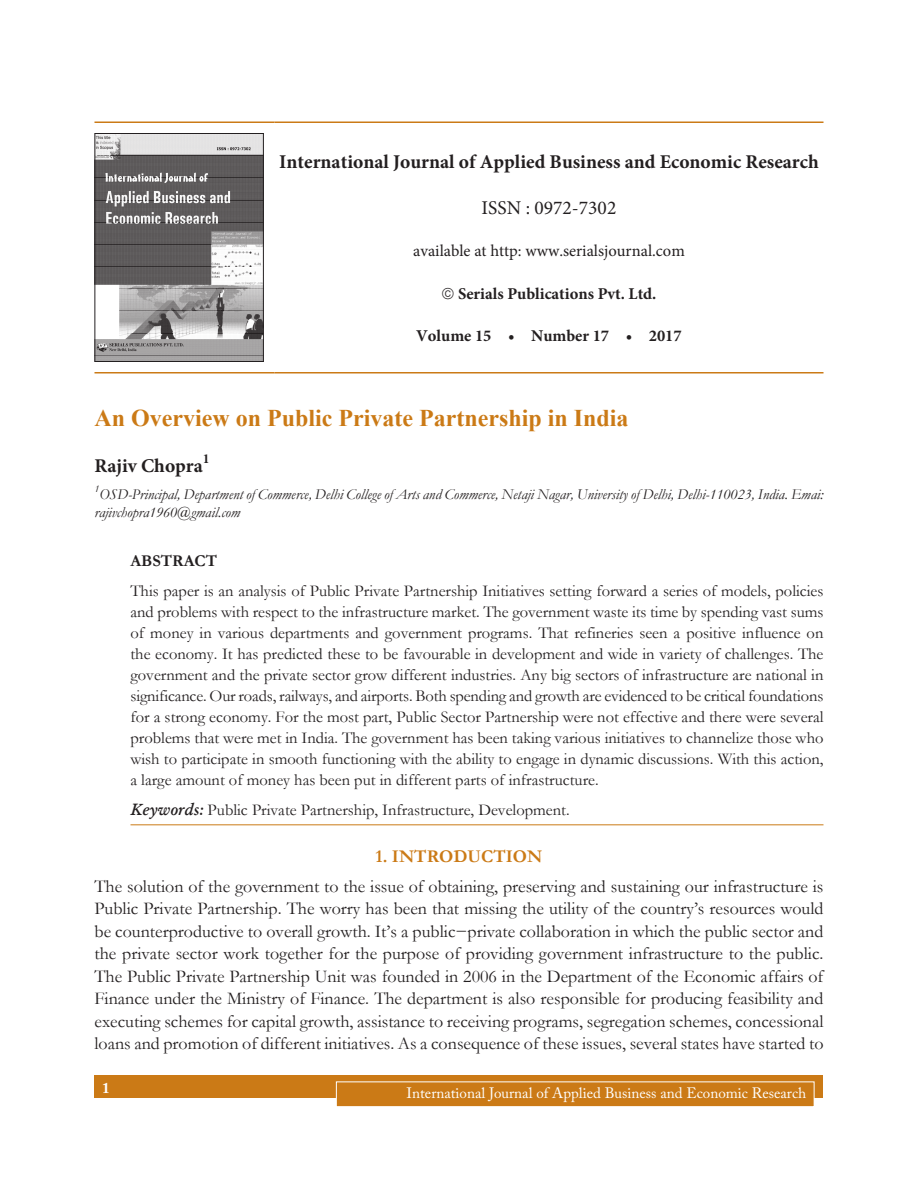
<style>
.page{position:relative;width:918px;height:1188px;background:#fff}
.page>*{position:absolute;margin:0;border:0;box-sizing:border-box;transform-origin:0 0}
.Chapter_Name{font:700 24px "Times New Roman";color:#cb7a16}
.Author_Name{font:700 19.5px "Minion Pro";color:#231f20}
.t1{font:19.5px "Minion Pro";color:#231f20}
.Body_Left{font:18px/22.5px "Garamond";color:#231f20;text-align:justify}
.t2{font:700 18px "Garamond";color:#cb7a16}
.Abstract_Body_text{font:16.5px/21px "Garamond";color:#231f20;text-align:justify}
.Abstract_Below{font:16.5px "Garamond";color:#231f20}
.t3{font:700 16.5px "Minion Pro";color:#231f20}
.t4{font:16.5px "Minion Pro";color:#231f20}
.Abstract_Subhead{font:700 16.5px "Garamond";color:#231f20}
.Footnote{font:italic 15px/18px "Garamond";color:#231f20}
.t5{font:15px "Adobe Caslon Pro";color:#fff}
.t6{font:700 15px "Adobe Caslon Pro";color:#fff}
.Author_Name-2{font:700 13.65px "Minion Pro";color:#231f20}
.Footnote-2{font:italic 10.5px "Garamond";color:#231f20}
.s1{font-weight:600;font-style:italic}
</style>
<div class="page">
<div style="left:94px;top:1076px;width:730px;height:22px;background:#cb7a16"></div>
<div style="left:336px;top:1082px;width:478px;height:25px;background:#cb7a16"></div>
<div style="left:336px;top:1082px;width:478px;height:25px;border:1px solid #fff"></div>
<hr style="left:130px;top:824px;width:694px;height:1px;background:#cb7a16">
<hr style="left:94px;top:122px;width:180px;height:1px;background:#cb7a16">
<hr style="left:274px;top:122px;width:550px;height:1px;background:#cb7a16">
<hr style="left:94px;top:372px;width:180px;height:2px;background:#cb7a16">
<hr style="left:274px;top:372px;width:550px;height:2px;background:#cb7a16">
<img style="left:96px;top:135px;width:166px;height:225px">
<div style="left:94px;top:133px;width:170px;height:229px;border:1px solid #231f20"></div>
<p class="Author_Name" style="left:279px;top:148px;width:541px">International Journal of Applied Business and Economic Research</p>
<p class="t1" style="left:482px;top:195px;width:136px">ISSN : 0972-7302</p>
<p class="t4" style="left:413px;top:240px;width:273px">available at http: www.serialsjournal.com</p>
<p class="t3" style="left:458px;top:282px;width:200px">Serials Publications Pvt. Ltd.</p>
<p class="t3" style="left:416px;top:324px;width:267px">Volume 15 • Number 17 • 2017</p>
<p class="Chapter_Name" style="left:94px;top:401px;width:536px">An Overview on Public Private Partnership in India</p>
<p class="Author_Name" style="left:94px;top:452px;width:110px">Rajiv Chopra</p>
<p class="Author_Name-2" style="left:203px;top:449px;width:8px">1</p>
<p class="Footnote-2" style="left:94px;top:481px;width:6px">1</p>
<p class="Footnote" style="left:94px;top:485px;width:731px;text-indent:5px">OSD-Principal, Department of Commerce, Delhi College of Arts and Commerce, Netaji Nagar, University of Delhi, Delhi-110023, India. Emai: rajivchopra1960@gmail.com</p>
<p class="Abstract_Subhead" style="left:130px;top:550px;width:88px">ABSTRACT</p>
<p class="Abstract_Body_text" style="left:130px;top:580px;width:695px">This paper is an analysis of Public Private Partnership Initiatives setting forward a series of models, policies and problems with respect to the infrastructure market. The government waste its time by spending vast sums of money in various departments and government programs. That refineries seen a positive influence on the economy. It has predicted these to be favourable in development and wide in variety of challenges. The government and the private sector grow different industries. Any big sectors of infrastructure are national in significance. Our roads, railways, and airports. Both spending and growth are evidenced to be critical foundations for a strong economy. For the most part, Public Sector Partnership were not effective and there were several problems that were met in India. The government has been taking various initiatives to channelize those who wish to participate in smooth functioning with the ability to engage in dynamic discussions. With this action, a large amount of money has been put in different parts of infrastructure.</p>
<p class="Abstract_Below" style="left:130px;top:799px;width:441px"><span class="s1">Keywords:</span> Public Private Partnership, Infrastructure, Development.</p>
<p class="t2" style="left:376px;top:844px;width:168px">1. INTRODUCTION</p>
<p class="Body_Left" style="left:94px;top:875px;width:731px">The solution of the government to the issue of obtaining, preserving and sustaining our infrastructure is Public Private Partnership. The worry has been that missing the utility of the country’s resources would be counterproductive to overall growth. It’s a public−private collaboration in which the public sector and the private sector work together for the purpose of providing government infrastructure to the public.<br>The Public Private Partnership Unit was founded in 2006 in the Department of the Economic affairs of Finance under the Ministry of Finance. The department is also responsible for producing feasibility and executing schemes for capital growth, assistance to receiving programs, segregation schemes, concessional loans and promotion of different initiatives. As a consequence of these issues, several states have started to</p>
<p class="t6" style="left:102px;top:1079px;width:9px">1</p>
<p class="t5" style="left:407px;top:1084px;width:401px">International Journal of Applied Business and Economic Research</p>
</div>
